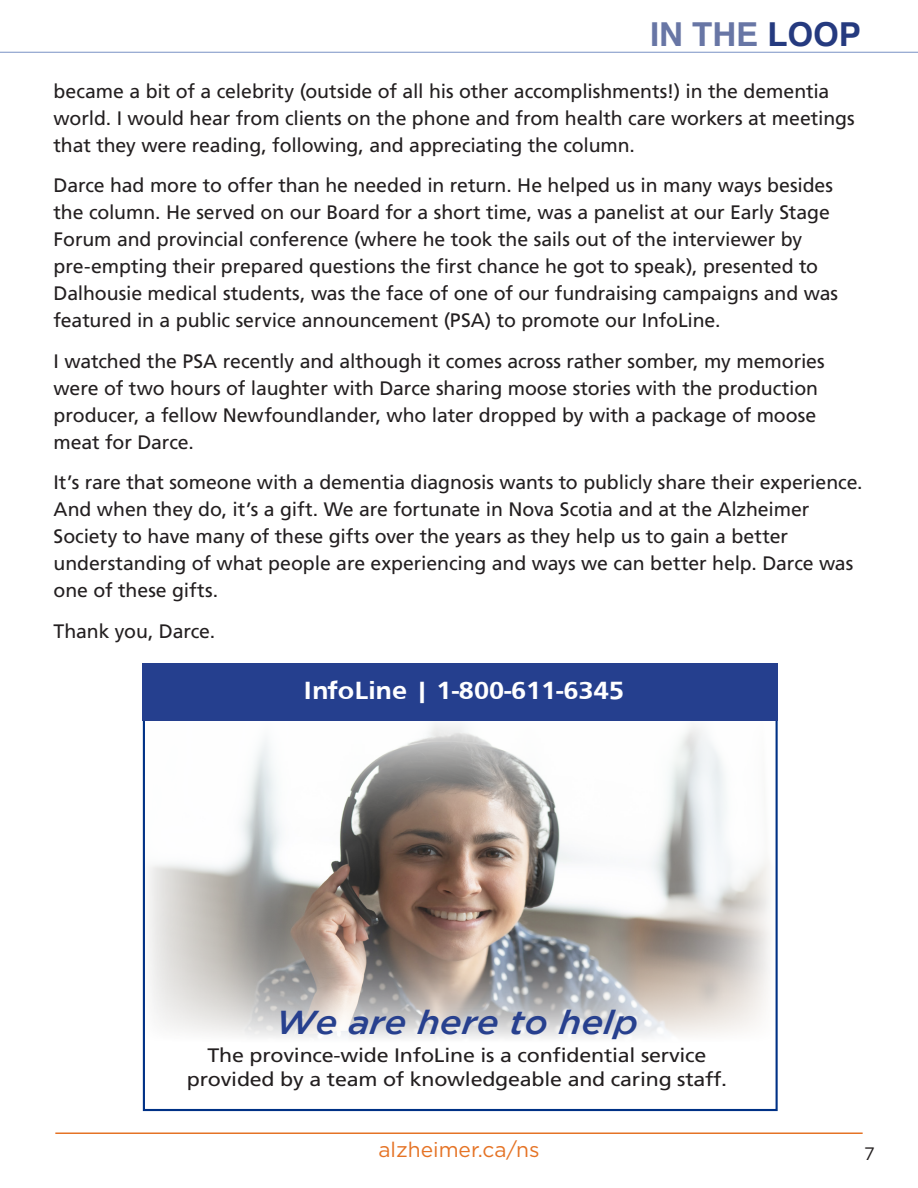
<style>
.page{position:relative;width:918px;height:1188px;background:#fff}
.page>*{position:absolute;margin:0;border:0;box-sizing:border-box;transform-origin:0 0}
.t1{font:italic 500 33.15px "Gotham";color:#27408e;scale:1.1 1}
.t2{font:700 33px "Helvetica";color:#6876a5}
.t3{font:700 25.65px "Frutiger";color:#fff;scale:1.1 1}
.t4{font:21px "Gotham";color:#e57325}
.t5{font:19.5px/27px "Frutiger";letter-spacing:-.005em;color:#231f20}
.t6{font:19.5px/23.4px "Frutiger";letter-spacing:-.005em;color:#231f20;text-align:center;scale:1.1 1}
.t7{font:18px "Gotham";color:#231f20}
.s1{color:#253a7f}
</style>
<div class="page">
<hr style="left:55px;top:1132px;width:808px;height:2px;background:#e57325">
<hr style="left:0;top:52px;width:918px;height:1px;background:#7991c4">
<img style="left:143px;top:721px;width:628px;height:321px">
<div style="left:143px;top:663px;width:635px;height:58px;background:#253f8e"></div>
<h2 class="t2" style="left:650px;top:8px;width:212px">IN THE <span class="s1">LOOP</span></h2>
<p class="t5" style="left:54px;top:77px;width:803px">became a bit of a celebrity (outside of all his other accomplishments!) in the dementia world. I would hear from clients on the phone and from health care workers at meetings that they were reading, following, and appreciating the column.</p>
<p class="t5" style="left:54px;top:172px;width:786px">Darce had more to offer than he needed in return. He helped us in many ways besides the column. He served on our Board for a short time, was a panelist at our Early Stage Forum and provincial conference (where he took the sails out of the interviewer by pre-empting their prepared questions the first chance he got to speak), presented to Dalhousie medical students, was the face of one of our fundraising campaigns and was featured in a public service announcement (PSA) to promote our InfoLine.</p>
<p class="t5" style="left:54px;top:347px;width:773px">I watched the PSA recently and although it comes across rather somber, my memories were of two hours of laughter with Darce sharing moose stories with the production producer, a fellow Newfoundlander, who later dropped by with a package of moose meat for Darce.</p>
<p class="t5" style="left:54px;top:469px;width:811px">It’s rare that someone with a dementia diagnosis wants to publicly share their experience.<br>And when they do, it’s a gift. We are fortunate in Nova Scotia and at the Alzheimer Society to have many of these gifts over the years as they help us to gain a better understanding of what people are experiencing and ways we can better help. Darce was one of these gifts.</p>
<p class="t5" style="left:54px;top:617px;width:163px">Thank you, Darce.</p>
<p class="t3" style="left:304px;top:675px;width:293px">InfoLine | 1-800-611-6345</p>
<p class="t1" style="left:275px;top:1004px;width:331px">We are here to help</p>
<p class="t6" style="left:187px;top:1044px;width:493px">The province-wide InfoLine is a confidential service provided by a team of knowledgeable and caring staff.</p>
<p class="t4" style="left:378px;top:1136px;width:163px">alzheimer.ca/ns</p>
<p class="t7" style="left:864px;top:1143px;width:12px">7</p>
</div>
